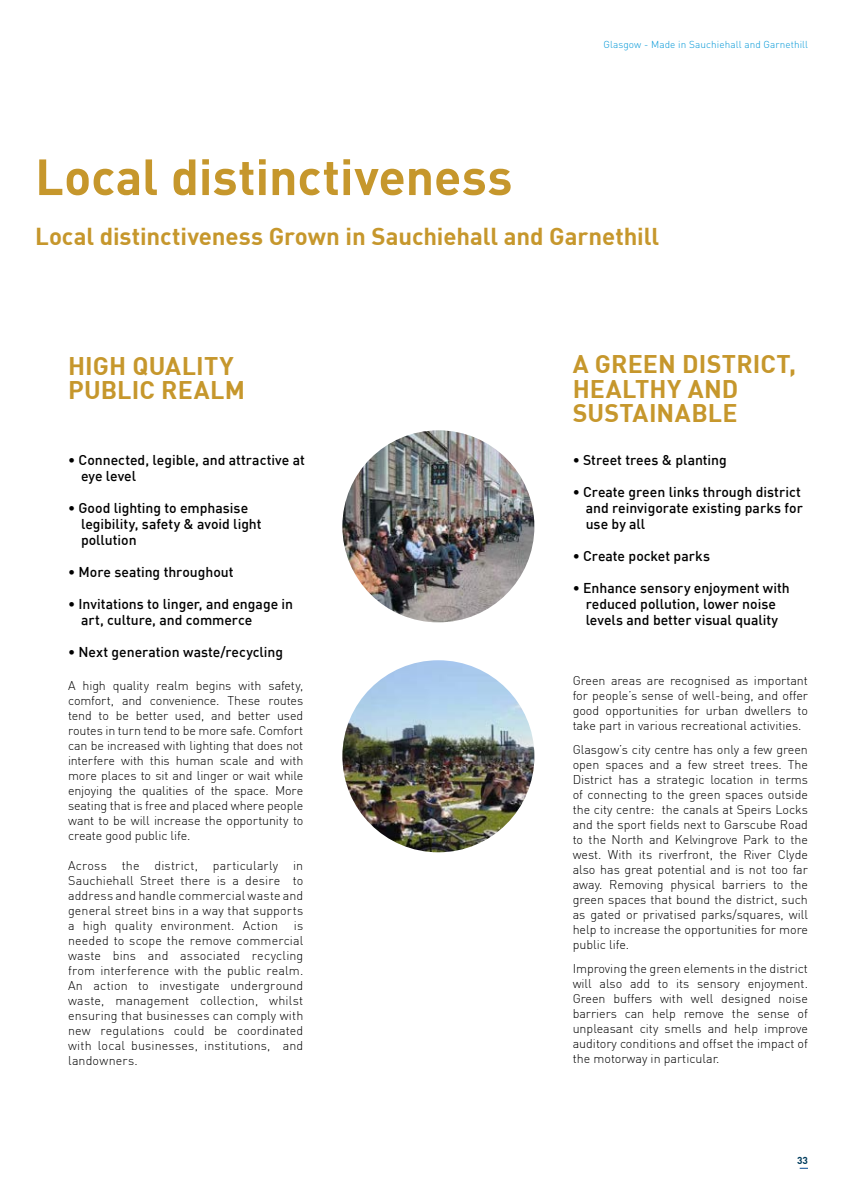
<style>
.page{position:relative;width:842px;height:1191px;background:#fff}
.page>*{position:absolute;margin:0;border:0;box-sizing:border-box;transform-origin:0 0}
.t1{font:700 50px "DIN";color:#c6972c}
.t2{font:700 25px/24.3px "DIN";letter-spacing:.005em;color:#c6972c}
.t3{font:700 24px "DIN";letter-spacing:-.005em;color:#c6972c}
.t4{font:500 14px/16px "DIN";letter-spacing:-.005em;color:#000}
.t5{font:300 12.5px/15px "DIN";color:#000;text-align:justify}
.t6{font:300 10px "DINOT";letter-spacing:.01em;color:#0097d7}
.t7{font:700 10px "DINOT";color:#003d5e}
.s1{font-family:"DINOT"}
</style>
<div class="page">
<img style="left:342px;top:430px;width:192px;height:192px;border-radius:96px">
<img style="left:342px;top:660px;width:192px;height:192px;border-radius:96px">
<h1 class="t1" style="left:35px;top:144px;width:479px">Local distinctiveness</h1>
<p class="t6" style="left:603px;top:38px;width:206px">Glasgow - Made in Sauchiehall and Garnethill</p>
<h1 class="t3" style="left:35px;top:221px;width:626px">Local distinctiveness Grown in Sauchiehall and Garnethil<span class="s1">l</span></h1>
<p class="t2" style="left:68px;top:352px;width:179px">HIGH QUALITY<br>PUBLIC REALM</p>
<p class="t4" style="left:81px;top:451px;width:225px;text-indent:-13px">• Connected, legible, and attractive at eye level</p>
<p class="t4" style="left:81px;top:499px;width:182px;text-indent:-13px">• Good lighting to emphasise legibility, safety &amp; avoid light pollution</p>
<p class="t4" style="left:68px;top:563px;width:167px">• More seating throughout</p>
<p class="t4" style="left:81px;top:595px;width:214px;text-indent:-13px">• Invitations to linger, and engage in art, culture, and commerce</p>
<p class="t4" style="left:68px;top:643px;width:217px">• Next generation waste/recycling</p>
<p class="t5" style="left:68px;top:678px;width:237px">A high quality realm begins with safety, comfort, and convenience. These routes tend to be better used, and better used routes in turn tend to be more safe. Comfort can be increased with lighting that does not interfere with this human scale and with more places to sit and linger or wait while enjoying the qualities of the space. More seating that is free and placed where people want to be will increase the opportunity to create good public life.</p>
<p class="t5" style="left:68px;top:858px;width:237px">Across the district, particularly in Sauchiehall Street there is a desire to address and handle commercial waste and general street bins in a way that supports a high quality environment. Action</p>
<p class="t5" style="left:68px;top:918px;width:237px;text-indent:226px">is needed to scope the remove commercial waste bins and associated recycling from interference with the public realm.<br>An action to investigate underground waste, management collection, whilst ensuring that businesses can comply with new regulations could be coordinated with local businesses, institutions, and landowners.</p>
<p class="t2" style="left:573px;top:351px;width:225px">A GREEN DISTRICT,<br>HEALTHY AND<br>SUSTAINABLE</p>
<p class="t4" style="left:573px;top:451px;width:156px">• Street trees &amp; planting</p>
<p class="t4" style="left:586px;top:483px;width:219px;text-indent:-13px">• Create green links through district and reinvigorate existing parks for use by all</p>
<p class="t4" style="left:573px;top:547px;width:139px">• Create pocket parks</p>
<p class="t4" style="left:573px;top:579px;width:219px;text-align:center">• Enhance sensory enjoyment with reduced pollution, lower noise levels and better visual quality</p>
<p class="t5" style="left:573px;top:673px;width:237px">Green areas are recognised as important for people’s sense of well-being, and offer good opportunities for urban dwellers to take part in various recreational activities.</p>
<p class="t5" style="left:573px;top:742px;width:237px">Glasgow’s city centre has only a few green open spaces and a few street trees. The District has a strategic location in terms of connecting to the green spaces outside the city centre: the canals at Speirs Locks</p>
<p class="t5" style="left:573px;top:817px;width:237px">and the sport fields next to Garscube Road</p>
<p class="t5" style="left:573px;top:832px;width:237px">to the North and Kelvingrove Park to the west. With its riverfront, the River Clyde also has great potential and is not too far away. Removing physical barriers to the green spaces that bound the district, such as gated or privatised parks/squares, will help to increase the opportunities for more public life.</p>
<p class="t5" style="left:573px;top:961px;width:237px">Improving the green elements in the district will also add to its sensory enjoyment.<br>Green buffers with well designed noise barriers can help remove the sense of unpleasant city smells and help improve auditory conditions and offset the impact of the motorway in particular.</p>
<p class="t7" style="left:797px;top:1153px;width:12px">33</p>
</div>
